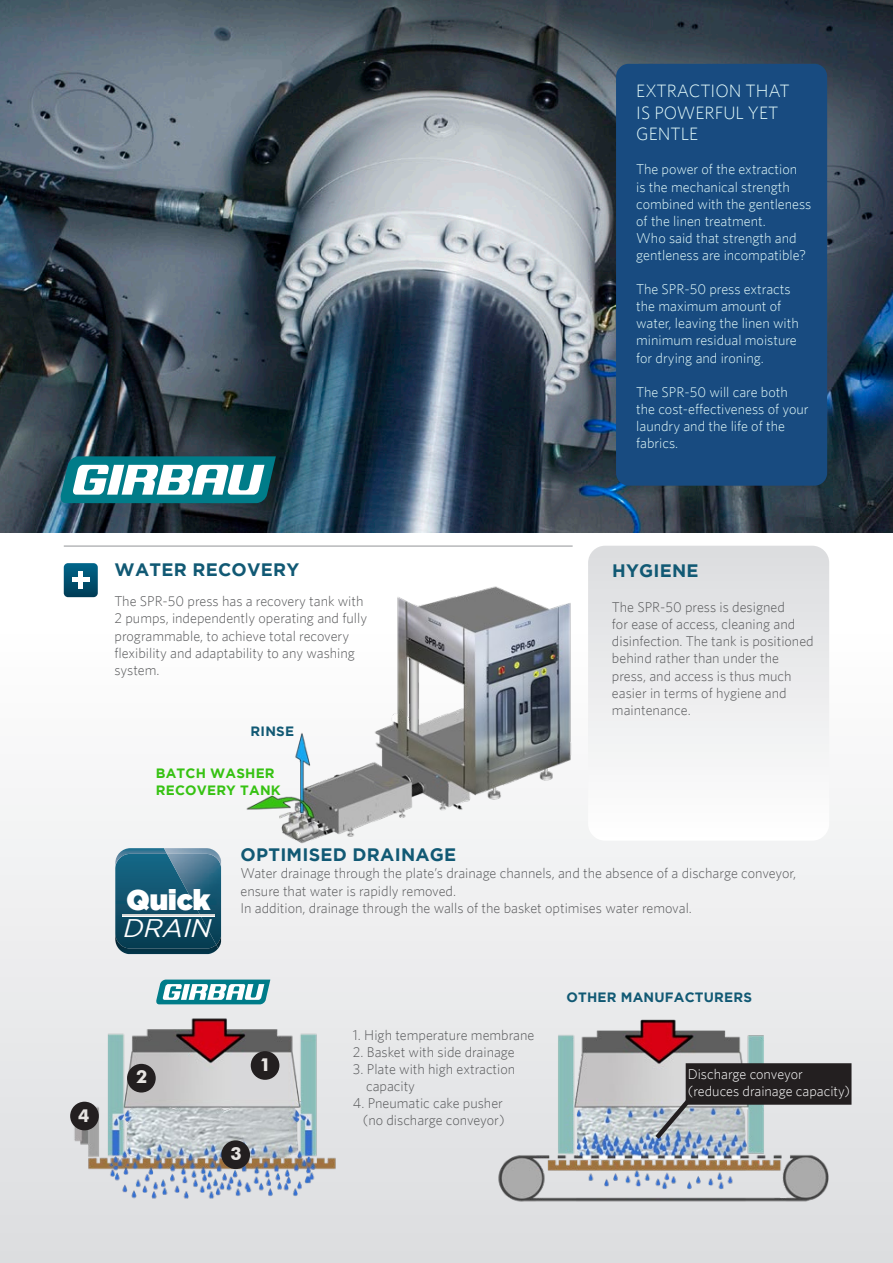
<style>
.page{position:relative;width:893px;height:1263px;background:#fff}
.page>*{position:absolute;margin:0;border:0;box-sizing:border-box;transform-origin:0 0}
.t1{font:28.5px "Gotham Ultra";color:#fff}
.t2{font:italic 25.5px "Gotham";color:#fff}
.titulo_1{font:700 18px "Gotham";letter-spacing:.015em;color:#115974}
.t3{font:300 18px/21.6px "Whitney";color:#e5fcfb}
.t4{font:700 18px "Futura BT";color:#e7e4e2}
.t5{font:300 14.25px/17.1px "Whitney";color:#57585a}
.t6{font:300 14.25px/17.1px "Whitney";color:#e5fcfb}
.t7{font:300 14.25px "Whitney";color:#fff}
.titulo_1-2{font:700 13.5px "Gotham";letter-spacing:.015em;color:#115974}
.titulo_1-3{font:700 13.5px/17px "Gotham";letter-spacing:.015em;color:#36c212}
</style>
<div class="page">
<svg style="left:0;top:805px;width:893px;height:458px"></svg>
<img style="left:494px;top:1012px;width:343px;height:202px">
<svg style="left:589px;top:546px;width:240px;height:295px"></svg>
<img style="left:44px;top:1015px;width:306px;height:185px">
<img style="left:0;top:0;width:893px;height:532px">
<div style="left:127px;top:1064px;width:29px;height:28px;background:#231f20;border-radius:50%"></div>
<div style="left:251px;top:1051px;width:28px;height:29px;background:#231f20;border-radius:50%"></div>
<div style="left:221px;top:1140px;width:29px;height:29px;background:#231f20;border-radius:50%"></div>
<div style="left:70px;top:1102px;width:29px;height:28px;background:#231f20;border-radius:50%"></div>
<div style="left:686px;top:1064px;width:165px;height:40px;background:#231f20"></div>
<div style="left:686px;top:1063px;width:165px;height:42px;border:2px solid #231f20"></div>
<svg style="left:651px;top:1093px;width:45px;height:51px;background:#a0a8b2"></svg>
<div style="left:616px;top:64px;width:211px;height:422px;background:#184b80;border-radius:13px"></div>
<svg style="left:64px;top:563px;width:34px;height:34px"></svg>
<hr style="left:79px;top:572px;width:4px;height:17px;background:#fff">
<hr style="left:72px;top:578px;width:17px;height:4px;background:#fff">
<hr style="left:64px;top:546px;width:509px;height:1px;background:#939598">
<svg style="left:115px;top:848px;width:106px;height:106px;background:#245d75"></svg>
<hr style="left:122px;top:915px;width:92px;height:1px;background:#d8d9d8">
<img style="left:245px;top:558px;width:357px;height:290px">
<svg style="left:61px;top:456px;width:215px;height:47px"></svg>
<svg style="left:156px;top:979px;width:114px;height:25px"></svg>
<p class="t3" style="left:636px;top:80px;width:155px">EXTRACTION THAT<br>IS POWERFUL YET<br>GENTLE</p>
<p class="t6" style="left:636px;top:161px;width:177px">The power of the extraction<br>is the mechanical strength combined with the gentleness of the linen treatment.</p>
<p class="t6" style="left:636px;top:229px;width:171px">Who said that strength and gentleness are incompatible?</p>
<p class="t6" style="left:636px;top:280px;width:164px">The SPR-50 press extracts the maximum amount of water, leaving the linen with minimum residual moisture for drying and ironing.</p>
<p class="t6" style="left:636px;top:383px;width:174px">The SPR-50 will care both the cost-effectiveness of your laundry and the life of the fabrics.</p>
<p class="t4" style="left:78px;top:1105px;width:13px">4</p>
<p class="titulo_1" style="left:115px;top:559px;width:186px">WATER RECOVERY</p>
<p class="t5" style="left:115px;top:592px;width:254px">The SPR-50 press has a recovery tank with 2 pumps, independently operating and fully programmable, to achieve total recovery flexibility and adaptability to any washing system.</p>
<p class="titulo_1-2" style="left:251px;top:724px;width:45px">RINSE</p>
<p class="titulo_1-3" style="left:156px;top:764px;width:126px">BATCH WASHER<br>RECOVERY TANK</p>
<p class="titulo_1" style="left:612px;top:560px;width:88px">HYGIENE</p>
<p class="t5" style="left:612px;top:598px;width:203px">The SPR-50 press is designed<br>for ease of access, cleaning and disinfection. The tank is positioned behind rather than under the press, and access is thus much easier in terms of hygiene and maintenance.</p>
<h1 class="t1" style="left:127px;top:883px;width:85px">Quick</h1>
<h2 class="t2" style="left:122px;top:914px;width:97px">DRAIN</h2>
<p class="titulo_1" style="left:241px;top:844px;width:217px">OPTIMISED DRAINAGE</p>
<p class="t5" style="left:240px;top:865px;width:557px">Water drainage through the plate’s drainage channels, and the absence of a discharge conveyor, ensure that water is rapidly removed.</p>
<p class="t5" style="left:240px;top:899px;width:453px">In addition, drainage through the walls of the basket optimises water removal.</p>
<p class="t4" style="left:136px;top:1066px;width:13px">2</p>
<p class="t4" style="left:260px;top:1053px;width:13px">1</p>
<p class="t4" style="left:230px;top:1143px;width:13px">3</p>
<p class="t5" style="left:353px;top:1026px;width:183px">1. High temperature membrane</p>
<p class="t5" style="left:353px;top:1043px;width:163px">2. Basket with side drainage</p>
<p class="t5" style="left:353px;top:1060px;width:164px">3. Plate with high extraction</p>
<p class="t5" style="left:366px;top:1077px;width:50px">capacity</p>
<p class="t5" style="left:353px;top:1094px;width:152px">4. Pneumatic cake pusher</p>
<p class="t5" style="left:363px;top:1112px;width:143px">(no discharge conveyor)</p>
<p class="titulo_1-2" style="left:567px;top:989px;width:187px">OTHER MANUFACTURERS</p>
<p class="t7" style="left:688px;top:1066px;width:117px">Discharge conveyor</p>
<p class="t7" style="left:688px;top:1083px;width:164px">(reduces drainage capacity)</p>
</div>
